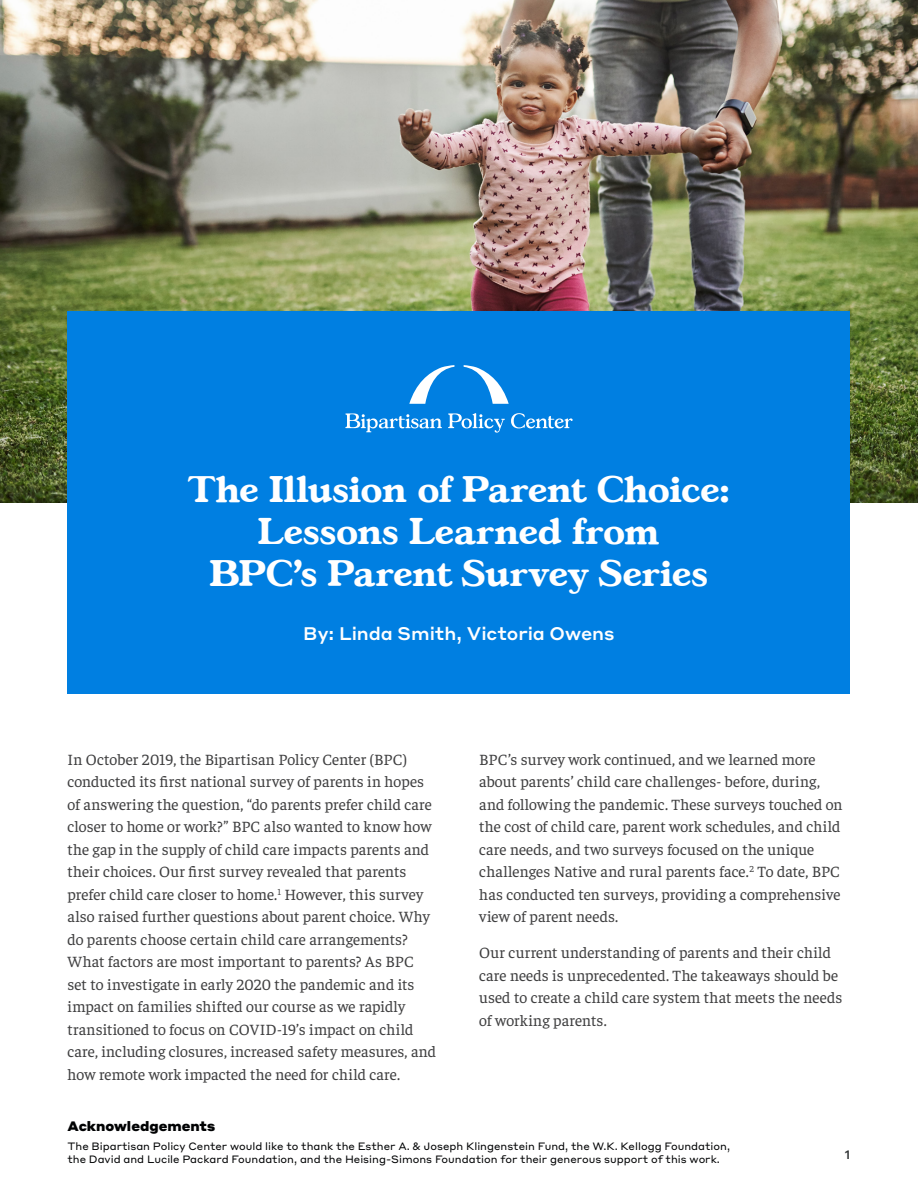
<style>
.page{position:relative;width:918px;height:1188px;background:#fff}
.page>*{position:absolute;margin:0;border:0;box-sizing:border-box;transform-origin:0 0}
.Cover_-_Title{font:700 36px/42px "Gascogne TS";letter-spacing:.01em;color:#fff;text-align:center}
.Intro_Text{font:500 18px "Styrene A";color:#fff}
.Body_-_Report{font:300 15.75px/22.5px "Faustina";letter-spacing:.005em;color:#3e3e3f}
.Footer_Contact_Info{font:900 13.5px "Styrene A";color:#010203}
.t1{font:500 12px "Styrene A";color:#323537}
.Footer_Contact_Info-2{font:10.5px/12.6px "Styrene A";color:#010203}
</style>
<div class="page">
<img style="left:0;top:0;width:918px;height:502px">
<div style="left:68px;top:311px;width:782px;height:383px;background:#007fe1"></div>
<svg style="left:448px;top:413px;width:57px;height:20px"></svg>
<svg style="left:345px;top:413px;width:97px;height:19px"></svg>
<svg style="left:511px;top:413px;width:62px;height:15px"></svg>
<svg style="left:464px;top:365px;width:45px;height:39px"></svg>
<svg style="left:409px;top:365px;width:45px;height:39px"></svg>
<p class="Cover_-_Title" style="left:189px;top:467px;width:542px">The Illusion of Parent Choice:<br>Lessons Learned from<br>BPC’s Parent Survey Series</p>
<p class="Intro_Text" style="left:303px;top:618px;width:313px">By: Linda Smith, Victoria Owens</p>
<p class="Body_-_Report" style="left:68px;top:747px;width:370px">In October 2019, the Bipartisan Policy Center (BPC) conducted its first national survey of parents in hopes of answering the question, “do parents prefer child care closer to home or work?” BPC also wanted to know how the gap in the supply of child care impacts parents and their choices. Our first survey revealed that parents prefer child care closer to home.<sup>1</sup> However, this survey also raised further questions about parent choice. Why do parents choose certain child care arrangements?<br>What factors are most important to parents? As BPC set to investigate in early 2020 the pandemic and its impact on families shifted our course as we rapidly transitioned to focus on COVID-19’s impact on child care, including closures, increased safety measures, and how remote work impacted the need for child care.</p>
<p class="Body_-_Report" style="left:479px;top:747px;width:365px">BPC’s survey work continued, and we learned more about parents’ child care challenges- before, during, and following the pandemic. These surveys touched on the cost of child care, parent work schedules, and child care needs, and two surveys focused on the unique challenges Native and rural parents face.<sup>2</sup> To date, BPC has conducted ten surveys, providing a comprehensive view of parent needs.</p>
<p class="Body_-_Report" style="left:479px;top:941px;width:365px">Our current understanding of parents and their child care needs is unprecedented. The takeaways should be used to create a child care system that meets the needs of working parents.</p>
<p class="Footer_Contact_Info" style="left:68px;top:1114px;width:149px">Acknowledgements</p>
<p class="Footer_Contact_Info-2" style="left:68px;top:1139px;width:664px">The Bipartisan Policy Center would like to thank the Esther A. &amp; Joseph Klingenstein Fund, the W.K. Kellogg Foundation, the David and Lucile Packard Foundation, and the Heising-Simons Foundation for their generous support of this work.</p>
<p class="t1" style="left:845px;top:1144px;width:7px">1</p>
</div>
